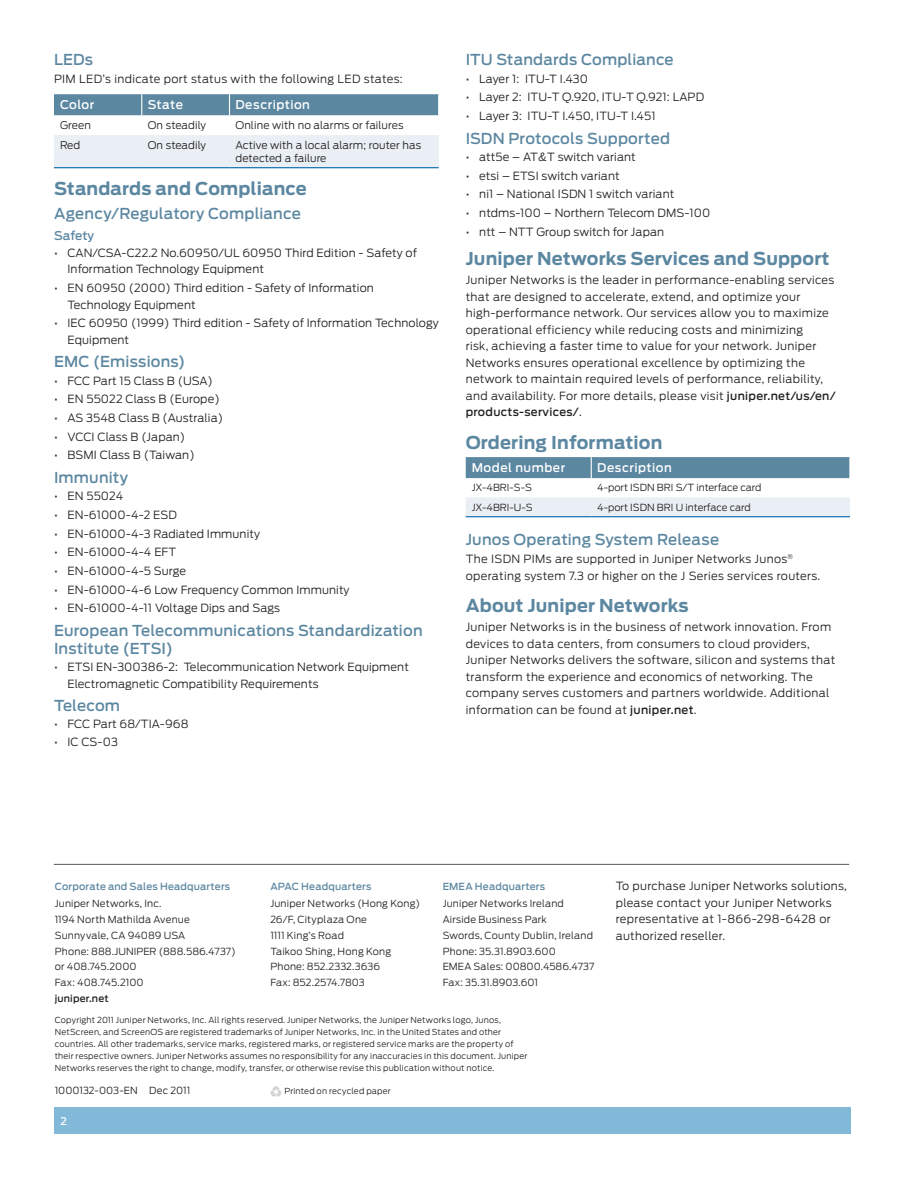
<style>
.page{position:relative;width:918px;height:1188px;background:#fff}
.page>*{position:absolute;margin:0;border:0;box-sizing:border-box;transform-origin:0 0}
.t1{font:700 17.7px "Antenna";letter-spacing:.01em;color:#5c87a1}
.t2{font:500 15px/18px "Antenna";letter-spacing:.01em;color:#5c87a1}
.t3{font:500 12px "Antenna";letter-spacing:.045em;color:#fff}
.t4{font:500 12px "Antenna";color:#5c87a1}
.t5{font:300 11.25px/16.5px "Antenna";letter-spacing:.015em;color:#231f20}
.t6{font:300 10.5px/12.8px "Antenna";letter-spacing:.01em;color:#231f20}
.t7{font:500 10.5px "Antenna";color:#fff}
.t8{font:300 9.75px/15.8px "Antenna";letter-spacing:.01em;color:#231f20}
.t9{font:500 9.75px "Antenna";letter-spacing:.02em;color:#5c87a1}
.t10{font:500 9.75px "Antenna";letter-spacing:.02em;color:#231f20}
.t11{font:300 8.25px/12px "Antenna";letter-spacing:.025em;color:#231f20}
.s1{font-weight:500}
</style>
<div class="page">
<div style="left:54px;top:1107px;width:796px;height:27px;background:#83b9d8"></div>
<hr style="left:54px;top:864px;width:795px;height:1px;background:#57585a">
<svg style="left:270px;top:1086px;width:12px;height:11px"></svg>
<div style="left:54px;top:135px;width:385px;height:32px;background:#e9eff4"></div>
<div style="left:54px;top:94px;width:385px;height:21px;background:#5c87a1"></div>
<hr style="left:54px;top:167px;width:88px;height:1px;background:#0067aa">
<hr style="left:142px;top:167px;width:88px;height:1px;background:#0067aa">
<hr style="left:230px;top:167px;width:209px;height:1px;background:#0067aa">
<div style="left:466px;top:497px;width:384px;height:19px;background:#e9eff4"></div>
<div style="left:466px;top:457px;width:384px;height:21px;background:#5c87a1"></div>
<hr style="left:466px;top:516px;width:125px;height:1px;background:#0067aa">
<hr style="left:591px;top:516px;width:259px;height:1px;background:#0067aa">
<h2 class="t2" style="left:54px;top:51px;width:41px">LEDs</h2>
<p class="t5" style="left:54px;top:71px;width:350px">PIM LED’s indicate port status with the following LED states:</p>
<p class="t3" style="left:60px;top:98px;width:36px">Color</p>
<p class="t3" style="left:148px;top:98px;width:37px">State</p>
<p class="t3" style="left:235px;top:98px;width:76px">Description</p>
<p class="t6" style="left:60px;top:119px;width:33px">Green</p>
<p class="t6" style="left:148px;top:119px;width:60px">On steadily</p>
<p class="t6" style="left:235px;top:119px;width:170px">Online with no alarms or failures</p>
<p class="t6" style="left:60px;top:139px;width:22px">Red</p>
<p class="t6" style="left:148px;top:139px;width:60px">On steadily</p>
<p class="t6" style="left:235px;top:139px;width:187px">Active with a local alarm; router has detected a failure</p>
<h1 class="t1" style="left:54px;top:178px;width:254px">Standards and Compliance</h1>
<h2 class="t2" style="left:54px;top:204px;width:248px">Agency/Regulatory Compliance</h2>
<p class="t4" style="left:54px;top:229px;width:42px">Safety</p>
<p class="t5" style="left:68px;top:245px;width:351px;text-indent:-14px">• CAN/CSA-C22.2 No.60950/UL 60950 Third Edition - Safety of<br>Information Technology Equipment</p>
<p class="t5" style="left:68px;top:280px;width:308px;text-indent:-14px">• EN 60950 (2000) Third edition - Safety of Information<br>Technology Equipment</p>
<p class="t5" style="left:68px;top:315px;width:373px;text-indent:-14px">• IEC 60950 (1999) Third edition - Safety of Information Technology<br>Equipment</p>
<h2 class="t2" style="left:54px;top:353px;width:133px">EMC (Emissions)</h2>
<p class="t5" style="left:54px;top:372px;width:161px">• FCC Part 15 Class B (USA)</p>
<p class="t5" style="left:54px;top:391px;width:167px">• EN 55022 Class B (Europe)</p>
<p class="t5" style="left:54px;top:410px;width:171px">• AS 3548 Class B (Australia)</p>
<p class="t5" style="left:54px;top:428px;width:133px">• VCCI Class B (Japan)</p>
<p class="t5" style="left:54px;top:447px;width:142px">• BSMI Class B (Taiwan)</p>
<h2 class="t2" style="left:54px;top:468px;width:76px">Immunity</h2>
<p class="t5" style="left:54px;top:488px;width:71px">• EN 55024</p>
<p class="t5" style="left:54px;top:507px;width:124px">• EN-61000-4-2 ESD</p>
<p class="t5" style="left:54px;top:525px;width:208px">• EN-61000-4-3 Radiated Immunity</p>
<p class="t5" style="left:54px;top:544px;width:124px">• EN-61000-4-4 EFT</p>
<p class="t5" style="left:54px;top:563px;width:134px">• EN-61000-4-5 Surge</p>
<p class="t5" style="left:54px;top:581px;width:297px">• EN-61000-4-6 Low Frequency Common Immunity</p>
<p class="t5" style="left:54px;top:600px;width:228px">• EN-61000-4-11 Voltage Dips and Sags</p>
<h2 class="t2" style="left:54px;top:621px;width:370px">European Telecommunications Standardization<br>Institute (ETSI)</h2>
<p class="t5" style="left:68px;top:659px;width:343px;text-indent:-14px">• ETSI EN-300386-2: Telecommunication Network Equipment<br>Electromagnetic Compatibility Requirements</p>
<h2 class="t2" style="left:54px;top:697px;width:68px">Telecom</h2>
<p class="t5" style="left:54px;top:716px;width:136px">• FCC Part 68/TIA-968</p>
<p class="t5" style="left:54px;top:734px;width:65px">• IC CS-03</p>
<h2 class="t2" style="left:466px;top:51px;width:209px">ITU Standards Compliance</h2>
<p class="t5" style="left:466px;top:71px;width:124px">• Layer 1: ITU-T I.430</p>
<p class="t5" style="left:466px;top:89px;width:240px">• Layer 2: ITU-T Q.920, ITU-T Q.921: LAPD</p>
<p class="t5" style="left:466px;top:108px;width:191px">• Layer 3: ITU-T I.450, ITU-T I.451</p>
<h2 class="t2" style="left:466px;top:129px;width:206px">ISDN Protocols Supported</h2>
<p class="t5" style="left:466px;top:149px;width:172px">• att5e – AT&amp;T switch variant</p>
<p class="t5" style="left:466px;top:167px;width:155px">• etsi – ETSI switch variant</p>
<p class="t5" style="left:466px;top:186px;width:210px">• ni1 – National ISDN 1 switch variant</p>
<p class="t5" style="left:466px;top:205px;width:246px">• ntdms-100 – Northern Telecom DMS-100</p>
<p class="t5" style="left:466px;top:223px;width:200px">• ntt – NTT Group switch for Japan</p>
<h1 class="t1" style="left:466px;top:248px;width:365px">Juniper Networks Services and Support</h1>
<p class="t5" style="left:466px;top:272px;width:372px">Juniper Networks is the leader in performance-enabling services that are designed to accelerate, extend, and optimize your high-performance network. Our services allow you to maximize operational efficiency while reducing costs and minimizing<br>risk, achieving a faster time to value for your network. Juniper Networks ensures operational excellence by optimizing the network to maintain required levels of performance, reliability, and availability. For more details, please visit <span class="s1">juniper.net/us/en/ products-services/</span>.</p>
<h1 class="t1" style="left:466px;top:432px;width:198px">Ordering Information</h1>
<p class="t3" style="left:472px;top:461px;width:95px">Model number</p>
<p class="t3" style="left:597px;top:461px;width:76px">Description</p>
<p class="t8" style="left:472px;top:480px;width:62px">JX-4BRI-S-S</p>
<p class="t8" style="left:597px;top:480px;width:166px">4-port ISDN BRI S/T interface card</p>
<p class="t8" style="left:472px;top:499px;width:62px">JX-4BRI-U-S</p>
<p class="t8" style="left:597px;top:499px;width:155px">4-port ISDN BRI U interface card</p>
<h2 class="t2" style="left:466px;top:531px;width:255px">Junos Operating System Release</h2>
<p class="t5" style="left:466px;top:551px;width:356px">The ISDN PIMs are supported in Juniper Networks Junos<sup>® </sup>operating system 7.3 or higher on the J Series services routers.</p>
<h1 class="t1" style="left:466px;top:595px;width:224px">About Juniper Networks</h1>
<p class="t5" style="left:466px;top:619px;width:371px">Juniper Networks is in the business of network innovation. From devices to data centers, from consumers to cloud providers, Juniper Networks delivers the software, silicon and systems that transform the experience and economics of networking. The company serves customers and partners worldwide. Additional information can be found at <span class="s1">juniper.net</span>.</p>
<p class="t9" style="left:55px;top:881px;width:177px">Corporate and Sales Headquarters</p>
<p class="t8" style="left:55px;top:896px;width:183px">Juniper Networks, Inc.<br>1194 North Mathilda Avenue<br>Sunnyvale, CA 94089 USA<br>Phone: 888.JUNIPER (888.586.4737) or 408.745.2000<br>Fax: 408.745.2100</p>
<p class="t10" style="left:55px;top:993px;width:55px">juniper.net</p>
<p class="t9" style="left:270px;top:881px;width:103px">APAC Headquarters</p>
<p class="t8" style="left:270px;top:896px;width:151px">Juniper Networks (Hong Kong)<br>26/F, Cityplaza One<br>1111 King’s Road<br>Taikoo Shing, Hong Kong<br>Phone: 852.2332.3636<br>Fax: 852.2574.7803</p>
<p class="t9" style="left:443px;top:881px;width:104px">EMEA Headquarters</p>
<p class="t8" style="left:443px;top:896px;width:153px">Juniper Networks Ireland<br>Airside Business Park<br>Swords, County Dublin, Ireland<br>Phone: 35.31.8903.600<br>EMEA Sales: 00800.4586.4737<br>Fax: 35.31.8903.601</p>
<p class="t11" style="left:55px;top:1014px;width:474px">Copyright 2011 Juniper Networks, Inc. All rights reserved. Juniper Networks, the Juniper Networks logo, Junos, NetScreen, and ScreenOS are registered trademarks of Juniper Networks, Inc. in the United States and other countries. All other trademarks, service marks, registered marks, or registered service marks are the property of their respective owners. Juniper Networks assumes no responsibility for any inaccuracies in this document. Juniper Networks reserves the right to change, modify, transfer, or otherwise revise this publication without notice.</p>
<p class="t8" style="left:55px;top:1082px;width:137px">1000132-003-EN Dec 2011</p>
<p class="t7" style="left:61px;top:1115px;width:8px">2</p>
<p class="t11" style="left:284px;top:1085px;width:108px">Printed on recycled paper</p>
<p class="t5" style="left:616px;top:878px;width:233px">To purchase Juniper Networks solutions, please contact your Juniper Networks representative at 1-866-298-6428 or authorized reseller.</p>
</div>
